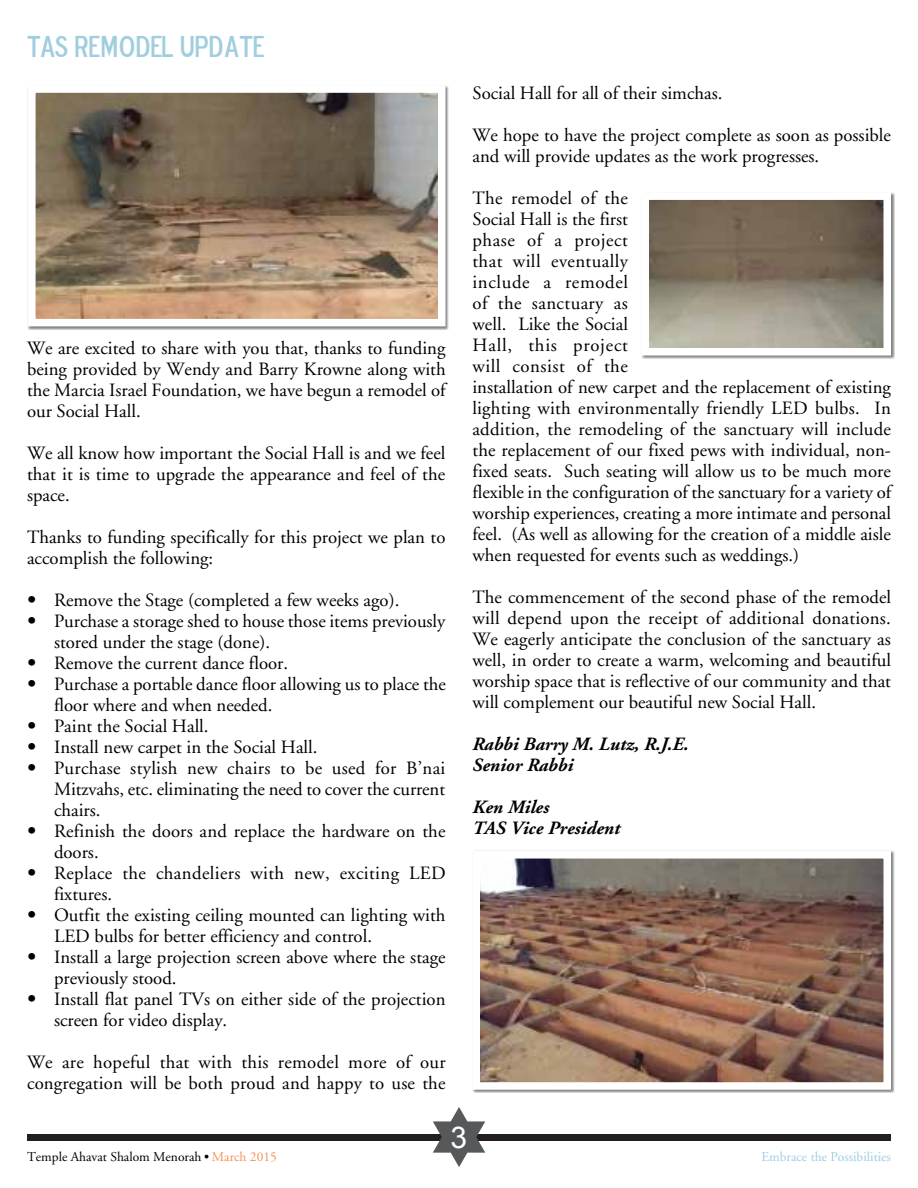
<style>
.page{position:relative;width:918px;height:1188px;background:#fff}
.page>*{position:absolute;margin:0;border:0;box-sizing:border-box;transform-origin:0 0}
.t1{font:30px "Blue Highway D Type";color:#a0cede}
.t2{font:30px "Arial";color:#fff}
.t3{font:18.75px/21px "Adobe Garamond";color:#000}
.t4{font:italic 700 18.75px "Adobe Garamond";color:#000}
.t5{font:18.75px/21px "Adobe Garamond";letter-spacing:.02em;color:#000}
.t6{font:13.5px "Adobe Garamond";color:#000}
.t7{font:13.5px "Adobe Garamond";color:#a0cede}
.s1{font-family:"Helvetica Neue";font-weight:500}
.s2{font-family:"Eurostile"}
.s3{color:#f79155}
</style>
<div class="page">
<div style="left:27px;top:1134px;width:864px;height:7px;background:#231f20"></div>
<svg style="left:433px;top:1107px;width:52px;height:60px"></svg>
<img style="left:481px;top:860px;width:401px;height:221px">
<div style="left:472px;top:851px;width:419px;height:239px;border:8px solid #fff"></div>
<div style="left:28px;top:85px;width:421px;height:245px;background:#000;opacity:.5"></div>
<img style="left:37px;top:94px;width:400px;height:223px">
<div style="left:28px;top:85px;width:418px;height:241px;border:8px solid #fff"></div>
<div style="left:641px;top:192px;width:253px;height:167px;background:#000;opacity:.5"></div>
<img style="left:651px;top:201px;width:231px;height:146px">
<div style="left:642px;top:192px;width:249px;height:164px;border:8px solid #fff"></div>
<p class="t1" style="left:27px;top:27px;width:239px">TAS REMODEL UPDATE</p>
<p class="t3" style="left:27px;top:338px;width:420px;text-align:justify">We are excited to share with you that, thanks to funding being provided by Wendy and Barry Krowne along with the Marcia Israel Foundation, we have begun a remodel of our Social Hall.</p>
<p class="t3" style="left:27px;top:443px;width:420px;text-align:justify">We all know how important the Social Hall is and we feel that it is time to upgrade the appearance and feel of the space.</p>
<p class="t3" style="left:27px;top:527px;width:420px">Thanks to funding specifically for this project we plan to accomplish the following:</p>
<p class="t3" style="left:27px;top:590px;width:374px"><span class="s1">•</span> Remove the Stage (completed a few weeks ago).</p>
<p class="t3" style="left:54px;top:611px;width:393px;text-indent:-27px"><span class="s1">•</span> Purchase a storage shed to house those items previously stored under the stage (done).</p>
<p class="t3" style="left:27px;top:653px;width:263px"><span class="s1">•</span> Remove the current dance floor.</p>
<p class="t3" style="left:54px;top:674px;width:393px;text-indent:-27px"><span class="s1">•</span> Purchase a portable dance floor allowing us to place the floor where and when needed.</p>
<p class="t3" style="left:27px;top:716px;width:183px"><span class="s1">•</span> Paint the Social Hall.</p>
<p class="t3" style="left:27px;top:737px;width:292px"><span class="s1">•</span> Install new carpet in the Social Hall.</p>
<p class="t3" style="left:54px;top:758px;width:393px;text-align:justify;text-indent:-27px"><span class="s1">•</span> Purchase stylish new chairs to be used for B’nai Mitzvahs, etc. eliminating the need to cover the current chairs.</p>
<p class="t3" style="left:54px;top:821px;width:393px;text-indent:-27px"><span class="s1">•</span> Refinish the doors and replace the hardware on the doors.</p>
<p class="t5" style="left:54px;top:863px;width:393px;text-indent:-27px"><span class="s1">•</span> Replace the chandeliers with new, exciting LED fixtures.</p>
<p class="t3" style="left:54px;top:905px;width:393px;text-indent:-27px"><span class="s1">•</span> Outfit the existing ceiling mounted can lighting with<br>LED bulbs for better efficiency and control.</p>
<p class="t3" style="left:54px;top:947px;width:393px;text-indent:-27px"><span class="s1">•</span> Install a large projection screen above where the stage previously stood.</p>
<p class="t3" style="left:54px;top:989px;width:393px;text-indent:-27px"><span class="s1">•</span> Install flat panel TVs on either side of the projection screen for video display.</p>
<p class="t3" style="left:27px;top:1052px;width:420px">We are hopeful that with this remodel more of our congregation will be both proud and happy to use the</p>
<p class="t3" style="left:472px;top:83px;width:252px">Social Hall for all of their simchas.</p>
<p class="t3" style="left:472px;top:125px;width:420px">We hope to have the project complete as soon as possible and will provide updates as the work progresses.</p>
<p class="t3" style="left:472px;top:188px;width:420px">The remodel of the<br>Social Hall is the first<br>phase of a project<br>that will eventually<br>include a remodel<br>of the sanctuary as<br>well. Like the Social<br>Hall, this project<br>will consist of the<br>installation of new carpet and the replacement of existing lighting with environmentally friendly LED bulbs. In addition, the remodeling of the sanctuary will include the replacement of our fixed pews with individual, non&shy;fixed seats. Such seating will allow us to be much more flexible in the configuration of the sanctuary for a variety of worship experiences, creating a more intimate and personal feel. (As well as allowing for the creation of a middle aisle when requested for events such as weddings.)</p>
<p class="t3" style="left:472px;top:587px;width:420px;text-align:justify">The commencement of the second phase of the remodel will depend upon the receipt of additional donations.<br>We eagerly anticipate the conclusion of the sanctuary as well, in order to create a warm, welcoming and beautiful worship space that is reflective of our community and that will complement our beautiful new Social Hall.</p>
<p class="t4" style="left:472px;top:734px;width:218px">Rabbi Barry M. Lutz, R.J.E.</p>
<p class="t4" style="left:472px;top:755px;width:102px">Senior Rabbi</p>
<p class="t4" style="left:472px;top:797px;width:78px">Ken Miles</p>
<p class="t4" style="left:472px;top:818px;width:149px">TAS Vice President</p>
<h1 class="t2" style="left:451px;top:1118px;width:18px">3</h1>
<p class="t6" style="left:27px;top:1149px;width:251px">Temple Ahavat Shalom Menorah <span class="s2">•</span> <span class="s3">March 2015</span></p>
<p class="t7" style="left:761px;top:1149px;width:131px">Embrace the Possibilities</p>
</div>
